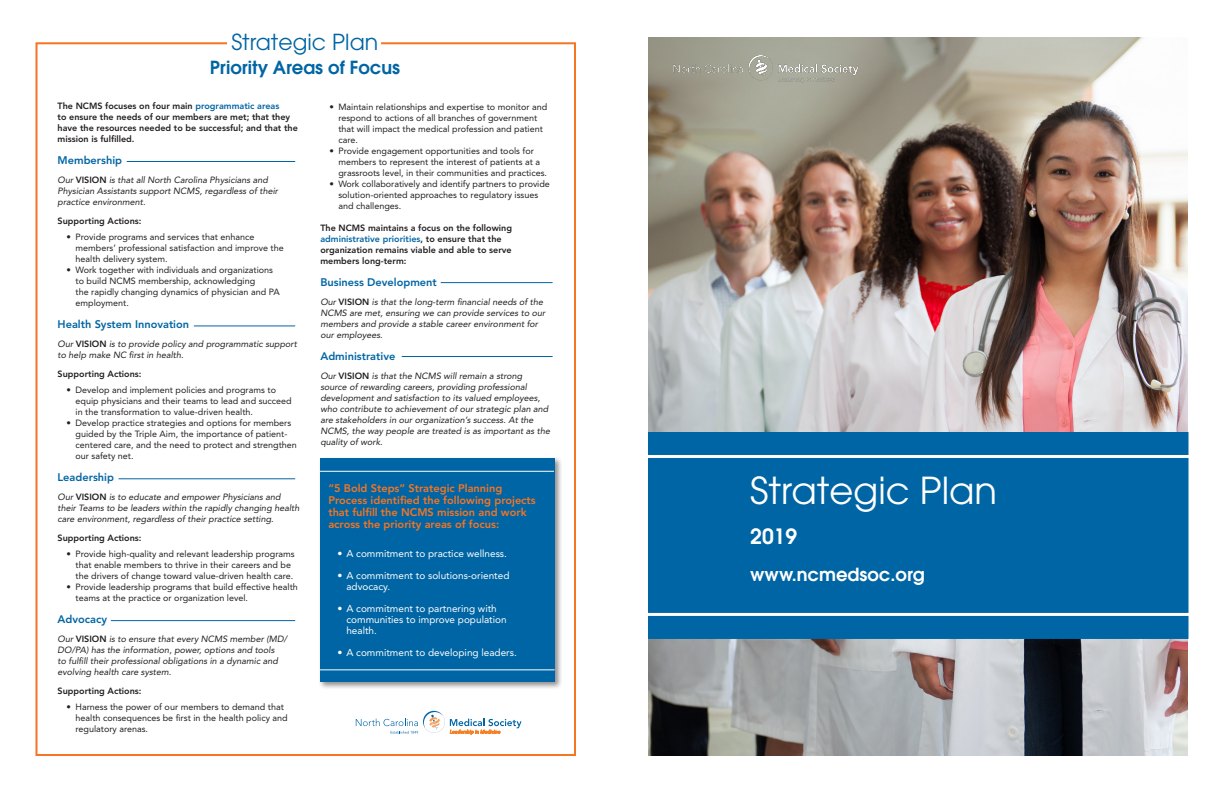
<style>
.page{position:relative;width:1224px;height:792px;background:#fff}
.page>*{position:absolute;margin:0;border:0;box-sizing:border-box;transform-origin:0 0}
.t1{font:37px "Avant Garde";color:#fff}
.t2{font:22px "Avant Garde";color:#0065a4}
.t3{font:600 21px "Avant Garde";color:#fff}
.t4{font:600 18px "Avant Garde";color:#0065a4}
.t5{font:600 18px "Avant Garde";color:#fff}
.t6{font:800 11px/12px "Avenir LT Std";color:#f57523}
.t7{font:800 11px "Avenir LT Std";color:#0065a4}
.t8{font:10px/11px "Avenir LT Std";color:#fff}
.t9{font:9px/11px "Avenir LT Std";color:#231f20}
.t10{font:italic 9px/11px "Avenir LT Std";color:#231f20}
.t11{font:800 9px/11px "Avenir LT Std";color:#231f20}
.s1{color:#0065a4}
.s2{font-weight:800;font-style:normal}
</style>
<div class="page">
<div style="left:318px;top:456px;width:245px;height:234px;background:#231f20;opacity:.5"></div>
<div style="left:320px;top:458px;width:235px;height:224px;background:#0065a4"></div>
<img style="left:648px;top:37px;width:540px;height:719px">
<div style="left:648px;top:432px;width:540px;height:207px;background:#0065a4"></div>
<hr style="left:319px;top:471px;width:235px;height:1px;background:#fff">
<hr style="left:320px;top:669px;width:235px;height:1px;background:#fff">
<img style="left:673px;top:50px;width:189px;height:38px">
<hr style="left:605px;top:455px;width:595px;height:3px;background:#fff">
<hr style="left:603px;top:613px;width:595px;height:3px;background:#fff">
<svg style="left:356px;top:711px;width:166px;height:24px"></svg>
<hr style="left:127px;top:161px;width:168px;height:1px;background:#0065a4">
<hr style="left:194px;top:325px;width:101px;height:1px;background:#0065a4">
<hr style="left:119px;top:478px;width:176px;height:1px;background:#0065a4">
<hr style="left:111px;top:620px;width:184px;height:1px;background:#0065a4">
<hr style="left:441px;top:282px;width:112px;height:1px;background:#0065a4">
<hr style="left:402px;top:356px;width:151px;height:1px;background:#0065a4">
<p class="t2" style="left:231px;top:29px;width:148px">Strategic Plan</p>
<p class="t4" style="left:210px;top:56px;width:192px">Priority Areas of Focus</p>
<p class="t11" style="left:58px;top:101px;width:242px">The NCMS focuses on four main <span class="s1">programmatic areas<br></span>to ensure the needs of our members are met; that they have the resources needed to be successful; and that the mission is fulfilled.</p>
<p class="t7" style="left:58px;top:154px;width:66px">Membership</p>
<p class="t10" style="left:58px;top:175px;width:222px">Our <span class="s2">VISION</span> is that all North Carolina Physicians and<br>Physician Assistants support NCMS, regardless of their practice environment.</p>
<p class="t11" style="left:58px;top:216px;width:85px">Supporting Actions:</p>
<p class="t9" style="left:76px;top:232px;width:210px;text-indent:-9px">• Provide programs and services that enhance members’ professional satisfaction and improve the health delivery system.</p>
<p class="t9" style="left:76px;top:265px;width:206px;text-indent:-9px">• Work together with individuals and organizations to build NCMS membership, acknowledging<br>the rapidly changing dynamics of physician and PA employment.</p>
<p class="t7" style="left:58px;top:318px;width:133px">Health System Innovation</p>
<p class="t10" style="left:58px;top:339px;width:241px">Our <span class="s2">VISION</span> is to provide policy and programmatic support to help make NC first in health.</p>
<p class="t11" style="left:58px;top:369px;width:85px">Supporting Actions:</p>
<p class="t9" style="left:76px;top:385px;width:218px;text-indent:-9px">• Develop and implement policies and programs to equip physicians and their teams to lead and succeed in the transformation to value-driven health.</p>
<p class="t9" style="left:76px;top:418px;width:223px;text-indent:-9px">• Develop practice strategies and options for members guided by the Triple Aim, the importance of patient&shy;centered care, and the need to protect and strengthen our safety net.</p>
<p class="t7" style="left:58px;top:471px;width:58px">Leadership</p>
<p class="t10" style="left:58px;top:492px;width:243px">Our <span class="s2">VISION</span> is to educate and empower Physicians and their Teams to be leaders within the rapidly changing health care environment, regardless of their practice setting.</p>
<p class="t11" style="left:58px;top:533px;width:85px">Supporting Actions:</p>
<p class="t9" style="left:76px;top:549px;width:221px;text-indent:-9px">• Provide high-quality and relevant leadership programs that enable members to thrive in their careers and be the drivers of change toward value-driven health care.</p>
<p class="t9" style="left:76px;top:582px;width:224px;text-indent:-9px">• Provide leadership programs that build effective health teams at the practice or organization level.</p>
<p class="t7" style="left:58px;top:613px;width:51px">Advocacy</p>
<p class="t10" style="left:58px;top:634px;width:231px">Our <span class="s2">VISION</span> is to ensure that every NCMS member (MD/ DO/PA) has the information, power, options and tools<br>to fulfill their professional obligations in a dynamic and evolving health care system.</p>
<p class="t11" style="left:58px;top:686px;width:85px">Supporting Actions:</p>
<p class="t9" style="left:76px;top:702px;width:214px;text-indent:-9px">• Harness the power of our members to demand that health consequences be first in the health policy and regulatory arenas.</p>
<p class="t9" style="left:338px;top:101px;width:210px;text-indent:-9px">• Maintain relationships and expertise to monitor and respond to actions of all branches of government that will impact the medical profession and patient care.</p>
<p class="t9" style="left:338px;top:145px;width:210px;text-indent:-9px">• Provide engagement opportunities and tools for members to represent the interest of patients at a grassroots level, in their communities and practices.</p>
<p class="t9" style="left:338px;top:178px;width:213px;text-indent:-9px">• Work collaboratively and identify partners to provide solution-oriented approaches to regulatory issues and challenges.</p>
<p class="t11" style="left:320px;top:222px;width:193px">The NCMS maintains a focus on the following <span class="s1">administrative priorities</span>, to ensure that the organization remains viable and able to serve members long-term:</p>
<p class="t7" style="left:320px;top:275px;width:118px">Business Development</p>
<p class="t10" style="left:320px;top:296px;width:226px">Our <span class="s2">VISION</span> is that the long-term financial needs of the NCMS are met, ensuring we can provide services to our members and provide a stable career environment for our employees.</p>
<p class="t7" style="left:320px;top:349px;width:76px">Administrative</p>
<p class="t10" style="left:320px;top:370px;width:231px">Our <span class="s2">VISION</span> is that the NCMS will remain a strong source of rewarding careers, providing professional development and satisfaction to its valued employees, who contribute to achievement of our strategic plan and are stakeholders in our organization’s success. At the NCMS, the way people are treated is as important as the quality of work.</p>
<p class="t6" style="left:328px;top:482px;width:209px">“5 Bold Steps” Strategic Planning Process identified the following projects that fulfill the NCMS mission and work across the priority areas of focus:</p>
<p class="t8" style="left:337px;top:548px;width:171px">• A commitment to practice wellness.</p>
<p class="t8" style="left:346px;top:570px;width:165px;text-indent:-9px">• A commitment to solutions-oriented advocacy.</p>
<p class="t8" style="left:346px;top:603px;width:162px;text-indent:-9px">• A commitment to partnering with communities to improve population health.</p>
<p class="t8" style="left:337px;top:647px;width:181px">• A commitment to developing leaders.</p>
<p class="t1" style="left:750px;top:469px;width:248px">Strategic Plan</p>
<p class="t3" style="left:750px;top:522px;width:49px">2019</p>
<p class="t5" style="left:750px;top:563px;width:176px">www.ncmedsoc.org</p>
</div>
